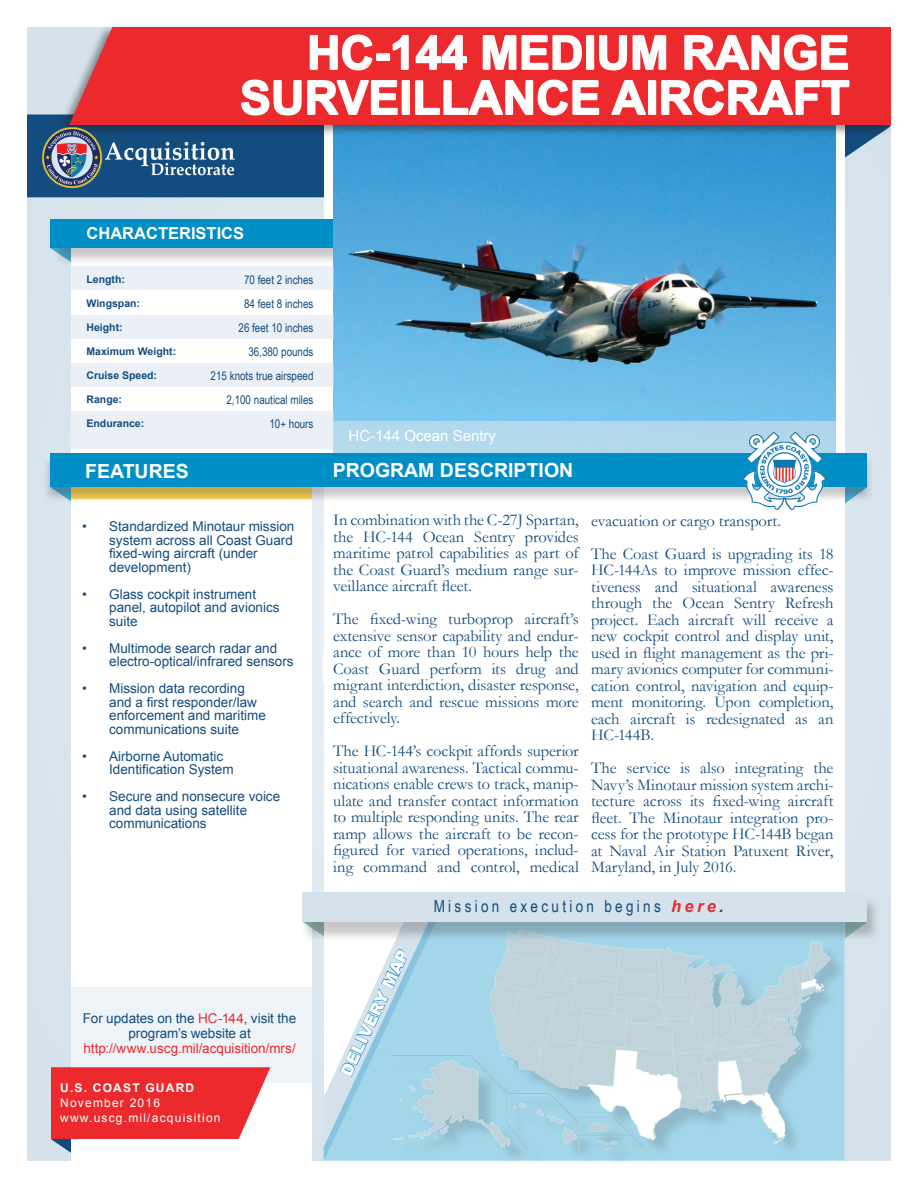
<style>
.page{position:relative;width:918px;height:1188px;background:#fff}
.page>*{position:absolute;margin:0;border:0;box-sizing:border-box;transform-origin:0 0}
.t1{font:700 46.5px/45px "Arial";color:#fff;text-align:right}
.t2{font:700 19.5px "Arial";color:#fff}
.t3{font:16.5px/16.5px "Garamond";letter-spacing:-.005em;color:#134c7f;text-align:justify}
.t4{font:16.5px "Arial Narrow";letter-spacing:.2em;color:#134c7f}
.t5{font:700 16.5px "Arial";color:#fff}
.t6{font:900 16.5px "Arial";color:#fff}
.t7{font:15px "Arial";color:#fff}
.t8{font:13.5px/13.5px "Arial";color:#134c7f}
.t9{font:13.5px "Arial";letter-spacing:-.005em;color:#ec2a2d}
.t10{font:12px/24px "Arial Narrow";color:#134c7f;text-align:right}
.t11{font:12px/15px "Arial";letter-spacing:.1em;color:#fff}
.t12{font:700 12px "Arial";letter-spacing:.1em;color:#fff}
.t13{font:700 10.5px "Arial";color:#134c7f}
.s1{color:#ec2a2d}
.s2{font-family:"Arial";font-weight:700;font-style:italic;color:#ec2a2d}
.s3{font-family:"Arial";font-weight:700;font-style:italic}
</style>
<div class="page">
<div style="left:27px;top:27px;width:864px;height:1134px;background:#d8e4ed"></div>
<div style="left:27px;top:114px;width:297px;height:83px;background:#134c7f"></div>
<div style="left:71px;top:226px;width:262px;height:230px;background:#fff"></div>
<div style="left:71px;top:464px;width:241px;height:711px;background:#fff"></div>
<div style="left:324px;top:106px;width:521px;height:777px;background:#fff"></div>
<div style="left:52px;top:221px;width:300px;height:45px;background:#231f20;opacity:.25"></div>
<div style="left:50px;top:219px;width:283px;height:28px;background:#008ec6"></div>
<img style="left:333px;top:168px;width:503px;height:253px">
<div style="left:71px;top:988px;width:241px;height:95px;background:#eef3f7"></div>
<div style="left:57px;top:23px;width:837px;height:114px;background:#231f20;opacity:.5"></div>
<svg style="left:69px;top:27px;width:822px;height:98px;background:#e73c3f"></svg>
<svg style="left:51px;top:1067px;width:219px;height:86px"></svg>
<div style="left:333px;top:421px;width:503px;height:33px;background:#b2d8ed"></div>
<div style="left:42px;top:455px;width:833px;height:49px;background:#231f20;opacity:.25"></div>
<div style="left:50px;top:453px;width:817px;height:34px;background:#008ec6"></div>
<img style="left:743px;top:431px;width:84px;height:78px">
<div style="left:322px;top:654px;width:521px;height:31px;background:#fff"></div>
<div style="left:71px;top:267px;width:262px;height:23px;background:#eaf0f5"></div>
<div style="left:71px;top:316px;width:262px;height:23px;background:#eaf0f5"></div>
<div style="left:71px;top:363px;width:262px;height:23px;background:#eaf0f5"></div>
<div style="left:71px;top:411px;width:262px;height:37px;background:#eaf0f5"></div>
<div style="left:324px;top:865px;width:521px;height:296px;background:#fff"></div>
<div style="left:394px;top:933px;width:454px;height:235px;background:#231f20;opacity:.26"></div>
<div style="left:300px;top:896px;width:581px;height:47px;background:#231f20;opacity:.25"></div>
<div style="left:303px;top:892px;width:564px;height:30px;background:#d5e2ec"></div>
<svg style="left:303px;top:922px;width:142px;height:239px"></svg>
<img style="left:42px;top:128px;width:193px;height:60px">
<img style="left:375px;top:922px;width:470px;height:236px">
<svg style="left:240px;top:31px;width:651px;height:137px;background:#b65c6e"></svg>
<h1 class="t1" style="left:240px;top:32px;width:611px">HC-144 MEDIUM RANGE<br>SURVEILLANCE AIRCRAFT</h1>
<p class="t5" style="left:87px;top:222px;width:159px">CHARACTERISTICS</p>
<p class="t13" style="left:87px;top:272px;width:40px">LENGTH:</p>
<p class="t13" style="left:87px;top:296px;width:55px">WINGSPAN:</p>
<p class="t13" style="left:87px;top:320px;width:38px">HEIGHT:</p>
<p class="t13" style="left:87px;top:344px;width:91px">MAXIMUM WEIGHT:</p>
<p class="t13" style="left:87px;top:368px;width:72px">CRUISE SPEED:</p>
<p class="t13" style="left:87px;top:392px;width:37px">RANGE:</p>
<p class="t13" style="left:87px;top:416px;width:59px">ENDURANCE:</p>
<p class="t10" style="left:211px;top:267px;width:104px">70 feet 2 inches<br>84 feet 8 inches<br>26 feet 10 inches<br>36,380 pounds<br>215 knots true airspeed<br>2,100 nautical miles<br>10+ hours</p>
<p class="t7" style="left:349px;top:426px;width:149px">HC-144 Ocean Sentry</p>
<p class="t2" style="left:85px;top:458px;width:105px">FEATURES</p>
<p class="t2" style="left:333px;top:458px;width:242px">PROGRAM DESCRIPTION</p>
<p class="t8" style="left:109px;top:520px;width:187px;text-indent:-27px">• Standardized Minotaur mission system across all Coast Guard fixed-wing aircraft (under development)</p>
<p class="t8" style="left:109px;top:587px;width:172px;text-indent:-27px">• Glass cockpit instrument panel, autopilot and avionics suite</p>
<p class="t8" style="left:109px;top:641px;width:186px;text-indent:-27px">• Multimode search radar and electro-optical/infrared sensors</p>
<p class="t8" style="left:109px;top:682px;width:158px;text-indent:-27px">• Mission data recording and a first responder/law enforcement and maritime communications suite</p>
<p class="t8" style="left:109px;top:749px;width:126px;text-indent:-27px">• Airborne Automatic<br>Identification System</p>
<p class="t8" style="left:109px;top:790px;width:173px;text-indent:-27px">• Secure and nonsecure voice and data using satellite communications</p>
<p class="t3" style="left:333px;top:512px;width:247px">In combination with the C-27J Spartan, the HC-144 Ocean Sentry provides maritime patrol capabilities as part of the Coast Guard’s medium range sur&shy;veillance aircraft fleet.</p>
<p class="t3" style="left:333px;top:611px;width:247px">The fixed-wing turboprop aircraft’s extensive sensor capability and endur&shy;ance of more than 10 hours help the Coast Guard perform its drug and migrant interdiction, disaster response, and search and rescue missions more effectively.</p>
<p class="t3" style="left:333px;top:743px;width:247px">The HC-144’s cockpit affords superior situational awareness. Tactical commu&shy;nications enable crews to track, manip&shy;ulate and transfer contact information to multiple responding units. The rear ramp allows the aircraft to be recon&shy;figured for varied operations, includ&shy;ing command and control, medical</p>
<p class="t3" style="left:591px;top:504px;width:244px;line-height:33px">evacuation or cargo transport.<br>The Coast Guard is upgrading its 18</p>
<p class="t3" style="left:591px;top:562px;width:244px">HC-144As to improve mission effec&shy;tiveness and situational awareness through the Ocean Sentry Refresh project. Each aircraft will receive a new cockpit control and display unit, used in flight management as the pri&shy;mary avionics computer for communi&shy;cation control, navigation and equip&shy;ment monitoring. Upon completion, each aircraft is redesignated as an HC-144B.</p>
<p class="t3" style="left:591px;top:760px;width:244px">The service is also integrating the Navy’s Minotaur mission system archi&shy;tecture across its fixed-wing aircraft fleet. The Minotaur integration pro&shy;cess for the prototype HC-144B began at Naval Air Station Patuxent River, Maryland, in July 2016.</p>
<p class="t8" style="left:83px;top:1011px;width:215px;line-height:15px;text-align:center">For updates on the <span class="s1">HC-144</span>, visit the program’s website at</p>
<p class="t9" style="left:83px;top:1039px;width:214px">http://www.uscg.mil/acquisition/mrs/</p>
<p class="t12" style="left:60px;top:1080px;width:136px">U.S. COAST GUARD</p>
<p class="t11" style="left:60px;top:1095px;width:162px">November 2016 www.uscg.mil/acquisition</p>
<p class="t6" style="left:335px;top:1070px;width:139px;rotate:-65deg">DELIVERY MAP</p>
<p class="t4" style="left:434px;top:894px;width:292px">Mission execution begins <span class="s2">here</span><span class="s3">.</span></p>
</div>
